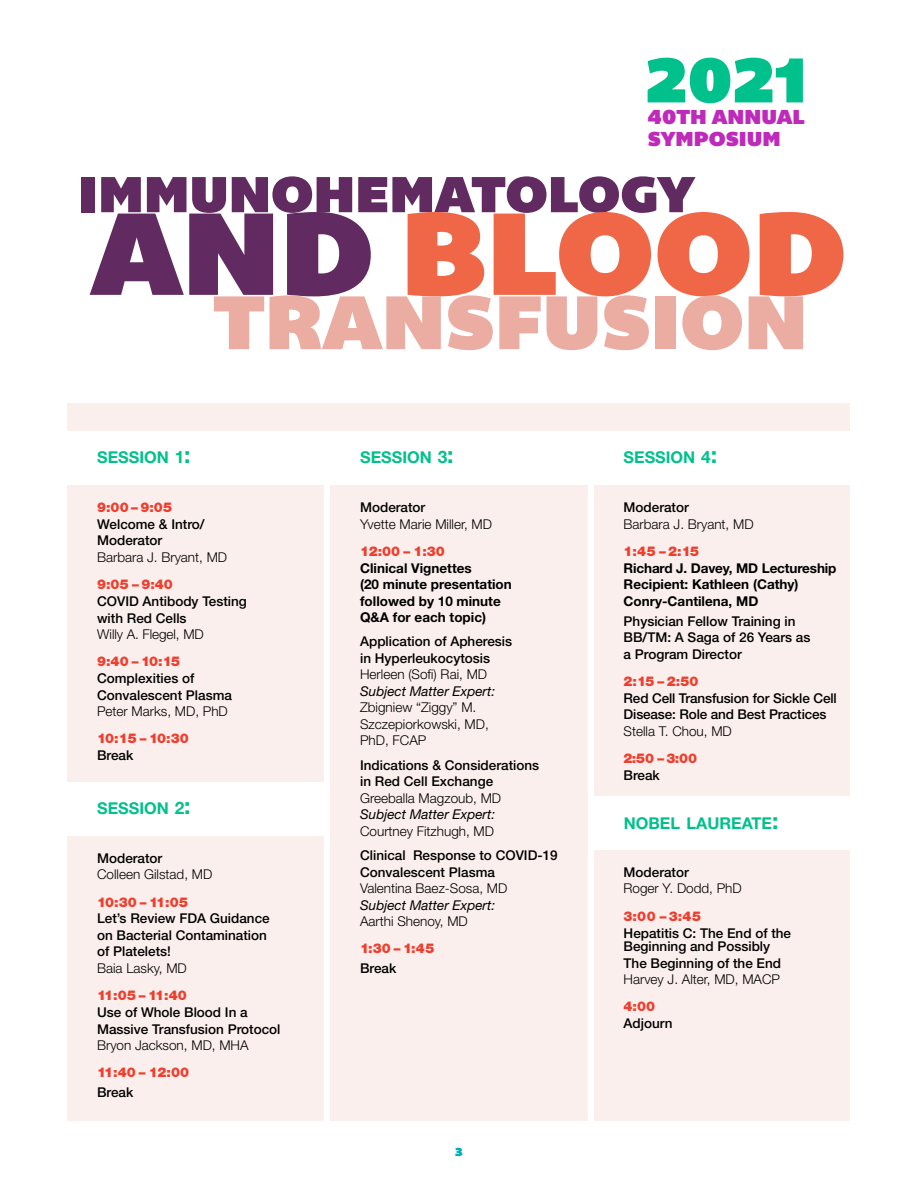
<style>
.page{position:relative;width:918px;height:1188px;background:#fff}
.page>*{position:absolute;margin:0;border:0;box-sizing:border-box;transform-origin:0 0}
.t1{font:120.3px "Bemio";color:#f06748}
.t2{font:78px "Bemio";color:#ebaca2}
.t3{font:64.95px "Bemio";color:#00c08b}
.t4{font:52.05px "Bemio";color:#612a60}
.t5{font:20.85px/22px "Bemio";color:#be2ab9}
.t6{font:700 16.35px "Helvetica Neue LT Std";color:#00c08b}
.t7{font:500 13.5px/16.5px "Helvetica Neue LT Std";color:#000}
.t8{font:300 13.5px/16.5px "Helvetica Neue LT Std";color:#000}
.t9{font:700 13.5px/16.5px "Helvetica Neue LT Std";color:#000}
.t10{font:900 13.5px "Helvetica Neue LT Std";color:#ef3e2d}
.t11{font:italic 13.5px/16.5px "Helvetica Neue LT Std";color:#000}
.t12{font:12px "Bemio";color:#00aebe}
.s1{color:#612a60}
.s2{font-size:17.25px}
.s3{font-size:23.25px}
.s4{font-weight:500}
.s5{font-weight:400;font-style:italic}
.s6{font-weight:300;font-style:normal}
</style>
<div class="page">
<div style="left:68px;top:404px;width:782px;height:717px;background:#fbefed"></div>
<div style="left:325px;top:443px;width:5px;height:690px;background:#fff"></div>
<div style="left:589px;top:443px;width:5px;height:691px;background:#fff"></div>
<div style="left:54px;top:431px;width:810px;height:54px;background:#fff"></div>
<div style="left:591px;top:796px;width:284px;height:54px;background:#fff"></div>
<div style="left:38px;top:782px;width:289px;height:54px;background:#fff"></div>
<p class="t3" style="left:645px;top:29px;width:163px">2021</p>
<p class="t5" style="left:648px;top:106px;width:158px">40TH ANNUAL<br>SYMPOSIUM</p>
<p class="t4" style="left:79px;top:153px;width:618px">IMMUNOHEMATOLOGY</p>
<p class="t1" style="left:91px;top:158px;width:757px"><span class="s1">AND</span> BLOOD</p>
<p class="t2" style="left:213px;top:260px;width:596px">TRANSFUSION</p>
<h2 class="t6" style="left:97px;top:447px;width:95px">SESSION <span class="s2">1</span><span class="s3">:</span></h2>
<h3 class="t10" style="left:97px;top:499px;width:77px">9:00 – 9:05</h3>
<p class="t7" style="left:97px;top:516px;width:109px">Welcome &amp; Intro/<br>Moderator</p>
<p class="t8" style="left:97px;top:549px;width:132px">Barbara J. Bryant, MD</p>
<h3 class="t10" style="left:97px;top:576px;width:77px">9:05 – 9:40</h3>
<p class="t7" style="left:97px;top:593px;width:151px">COVID Antibody Testing with Red Cells</p>
<p class="t8" style="left:97px;top:626px;width:108px">Willy A. Flegel, MD</p>
<h3 class="t10" style="left:97px;top:653px;width:84px">9:40 – 10:15</h3>
<p class="t7" style="left:97px;top:670px;width:136px">Complexities of<br>Convalescent Plasma</p>
<p class="t8" style="left:97px;top:703px;width:132px">Peter Marks, MD, PhD</p>
<h3 class="t10" style="left:97px;top:731px;width:93px">10:15 – 10:30</h3>
<p class="t7" style="left:97px;top:747px;width:38px">Break</p>
<h2 class="t6" style="left:97px;top:798px;width:95px">SESSION <span class="s2">2</span><span class="s3">:</span></h2>
<p class="t8" style="left:97px;top:849px;width:117px"><span class="s4">Moderator<br></span>Colleen Gilstad, MD</p>
<h3 class="t10" style="left:97px;top:894px;width:92px">10:30 – 11:05</h3>
<p class="t7" style="left:97px;top:910px;width:174px">Let’s Review FDA Guidance on Bacterial Contamination of Platelets!</p>
<p class="t8" style="left:97px;top:960px;width:91px">Baia Lasky, MD</p>
<h3 class="t10" style="left:97px;top:987px;width:91px">11:05 – 11:40</h3>
<p class="t7" style="left:97px;top:1004px;width:185px">Use of Whole Blood In a<br>Massive Transfusion Protocol</p>
<p class="t8" style="left:97px;top:1037px;width:153px">Bryon Jackson, MD, MHA</p>
<h3 class="t10" style="left:97px;top:1065px;width:93px">11:40 – 12:00</h3>
<p class="t7" style="left:97px;top:1084px;width:38px">Break</p>
<h2 class="t6" style="left:360px;top:447px;width:95px">SESSION <span class="s2">3</span><span class="s3">:</span></h2>
<p class="t8" style="left:360px;top:499px;width:134px"><span class="s4">Moderator<br></span>Yvette Marie Miller, MD</p>
<h3 class="t10" style="left:360px;top:543px;width:86px">12:00 – 1:30</h3>
<p class="t9" style="left:360px;top:559px;width:153px">Clinical Vignettes<br>(20 minute presentation followed by 10 minute<br>Q&amp;A for each topic)</p>
<h4 class="t7" style="left:360px;top:633px;width:154px">Application of Apheresis in Hyperleukocytosis</h4>
<p class="t8" style="left:360px;top:666px;width:129px">Herleen (Sofi) Rai, MD</p>
<p class="t8" style="left:360px;top:683px;width:137px"><span class="s5">Subject Matter Expert:<br></span>Zbigniew “Ziggy” M.<br>Szczepiorkowski, MD,<br>PhD, FCAP</p>
<h4 class="t7" style="left:360px;top:757px;width:181px">Indications &amp; Considerations in Red Cell Exchange</h4>
<p class="t8" style="left:360px;top:789px;width:143px">Greeballa Magzoub, MD</p>
<p class="t11" style="left:360px;top:806px;width:137px">Subject Matter Expert:<br><span class="s6">Courtney Fitzhugh, MD</span></p>
<h4 class="t7" style="left:360px;top:847px;width:199px">Clinical Response to COVID-19<br>Convalescent Plasma</h4>
<p class="t8" style="left:360px;top:880px;width:149px">Valentina Baez-Sosa, MD</p>
<p class="t11" style="left:360px;top:896px;width:137px">Subject Matter Expert:<br><span class="s6">Aarthi Shenoy, MD</span></p>
<h3 class="t10" style="left:360px;top:940px;width:76px">1:30 – 1:45</h3>
<p class="t7" style="left:360px;top:960px;width:38px">Break</p>
<p class="t12" style="left:455px;top:1143px;width:9px">3</p>
<h2 class="t6" style="left:624px;top:447px;width:95px">SESSION <span class="s2">4</span><span class="s3">:</span></h2>
<p class="t8" style="left:624px;top:499px;width:132px"><span class="s4">Moderator<br></span>Barbara J. Bryant, MD</p>
<h3 class="t10" style="left:624px;top:543px;width:77px">1:45 – 2:15</h3>
<p class="t9" style="left:624px;top:559px;width:214px">Richard J. Davey, MD Lectureship<br>Recipient: Kathleen (Cathy)<br>Conry-Cantilena, MD</p>
<p class="t7" style="left:624px;top:612px;width:188px">Physician Fellow Training in<br>BB/TM: A Saga of 26 Years as a Program Director</p>
<h3 class="t10" style="left:624px;top:673px;width:76px">2:15 – 2:50</h3>
<p class="t7" style="left:624px;top:689px;width:215px">Red Cell Transfusion for Sickle Cell<br>Disease: Role and Best Practices</p>
<p class="t8" style="left:624px;top:722px;width:110px">Stella T. Chou, MD</p>
<h3 class="t10" style="left:624px;top:750px;width:75px">2:50 – 3:00</h3>
<p class="t7" style="left:624px;top:767px;width:38px">Break</p>
<h2 class="t6" style="left:624px;top:813px;width:156px">NOBEL LAUREATE<span class="s3">:</span></h2>
<p class="t8" style="left:624px;top:864px;width:120px"><span class="s4">Moderator<br></span>Roger Y. Dodd, PhD</p>
<h3 class="t10" style="left:624px;top:908px;width:79px">3:00 – 3:45</h3>
<p class="t7" style="left:624px;top:926px;width:169px;line-height:13.5px">Hepatitis C: The End of the<br>Beginning and Possibly</p>
<p class="t7" style="left:624px;top:954px;width:159px">The Beginning of the End</p>
<p class="t8" style="left:624px;top:971px;width:158px">Harvey J. Alter, MD, MACP</p>
<h3 class="t10" style="left:624px;top:998px;width:33px">4:00</h3>
<p class="t7" style="left:624px;top:1015px;width:51px">Adjourn</p>
</div>
